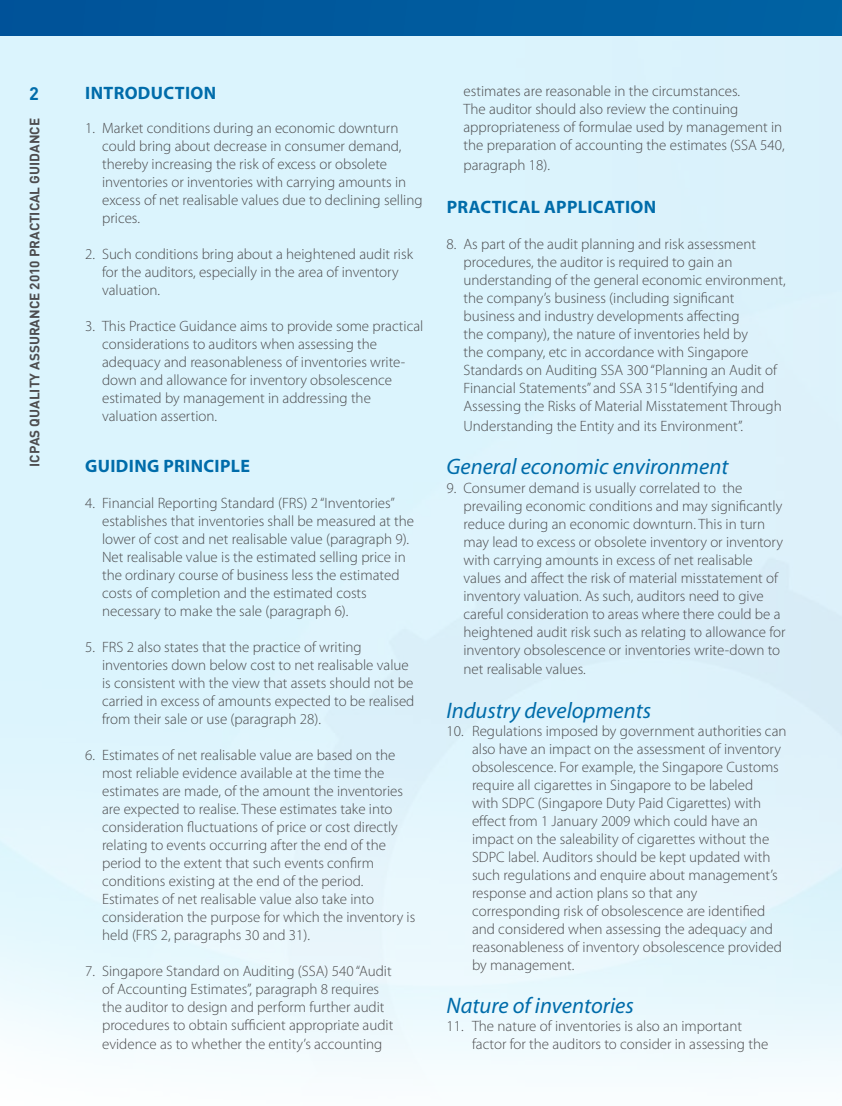
<style>
.page{position:relative;width:842px;height:1106px;background:#fff}
.page>*{position:absolute;margin:0;border:0;box-sizing:border-box;transform-origin:0 0}
.t1{font:italic 22.5px "Myriad Pro";color:#006caa}
.t2{font:700 18px "Myriad Pro";letter-spacing:.02em;color:#006caa}
.t3{font:700 18px "DIN";color:#006caa}
.t4{font:300 15px/18px "Myriad Pro";color:#4b4b4d}
.t5{font:700 13.5px "DIN";color:#4d4d4f}
</style>
<div class="page">
<img style="left:0;top:35px;width:842px;height:1038px">
<div style="left:0;top:0;width:842px;height:35px;background:#005b9e"></div>
<p class="t3" style="left:29px;top:82px;width:11px">2</p>
<p class="t5" style="left:26px;top:466px;width:350px;rotate:-90deg">ICPAS Quality Assurance 2010 Practical Gui dance</p>
<p class="t2" style="left:85px;top:82px;width:132px">INTRODUCTION</p>
<p class="t4" style="left:102px;top:119px;width:322px;text-indent:-17px">1. Market conditions during an economic downturn could bring about decrease in consumer demand, thereby increasing the risk of excess or obsolete inventories or inventories with carrying amounts in excess of net realisable values due to declining selling prices.</p>
<p class="t4" style="left:102px;top:245px;width:312px;text-indent:-17px">2. Such conditions bring about a heightened audit risk for the auditors, especially in the area of inventory valuation.</p>
<p class="t4" style="left:102px;top:317px;width:323px;text-indent:-17px">3. This Practice Guidance aims to provide some practical considerations to auditors when assessing the adequacy and reasonableness of inventories write&shy;down and allowance for inventory obsolescence estimated by management in addressing the valuation assertion.</p>
<p class="t2" style="left:85px;top:456px;width:166px">GUIDING PRINCIPLE</p>
<p class="t4" style="left:102px;top:494px;width:313px;text-indent:-17px">4. Financial Reporting Standard (FRS) 2 “Inventories” establishes that inventories shall be measured at the lower of cost and net realisable value (paragraph 9).<br>Net realisable value is the estimated selling price in the ordinary course of business less the estimated costs of completion and the estimated costs necessary to make the sale (paragraph 6).</p>
<p class="t4" style="left:102px;top:638px;width:314px;text-indent:-17px">5. FRS 2 also states that the practice of writing inventories down below cost to net realisable value is consistent with the view that assets should not be carried in excess of amounts expected to be realised from their sale or use (paragraph 28).</p>
<p class="t4" style="left:102px;top:746px;width:315px;text-indent:-17px">6. Estimates of net realisable value are based on the most reliable evidence available at the time the estimates are made, of the amount the inventories are expected to realise. These estimates take into consideration fluctuations of price or cost directly relating to events occurring after the end of the period to the extent that such events confirm conditions existing at the end of the period.<br>Estimates of net realisable value also take into consideration the purpose for which the inventory is held (FRS 2, paragraphs 30 and 31).</p>
<p class="t4" style="left:102px;top:962px;width:293px;text-indent:-17px">7. Singapore Standard on Auditing (SSA) 540 “Audit of Accounting Estimates”, paragraph 8 requires the auditor to design and perform further audit procedures to obtain sufficient appropriate audit evidence as to whether the entity’s accounting</p>
<p class="t4" style="left:463px;top:83px;width:323px">estimates are reasonable in the circumstances.<br>The auditor should also review the continuing appropriateness of formulae used by management in the preparation of accounting the estimates (SSA 540,</p>
<p class="t4" style="left:463px;top:156px;width:88px">paragraph 18).</p>
<p class="t2" style="left:447px;top:197px;width:110px">PRACTICAL APP</p>
<p class="t2" style="left:578px;top:197px;width:80px">LICATION</p>
<p class="t4" style="left:463px;top:236px;width:324px;text-indent:-17px">8. As part of the audit planning and risk assessment procedures, the auditor is required to gain an understanding of the general economic environment, the company’s business (including significant business and industry developments affecting<br>the company), the nature of inventories held by<br>the company, etc in accordance with Singapore Standards on Auditing SSA 300 “Planning an Audit of Financial Statements” and SSA 315 “Identifying and Assessing the Risks of Material Misstatement Through</p>
<p class="t4" style="left:463px;top:417px;width:281px">Understanding the Entity and its Environment”.</p>
<h1 class="t1" style="left:446px;top:455px;width:283px">General economic environment</h1>
<p class="t4" style="left:463px;top:479px;width:324px;text-indent:-17px">9. Consumer demand is usually correlated to the prevailing economic conditions and may significantly reduce during an economic downturn. This in turn may lead to excess or obsolete inventory or inventory with carrying amounts in excess of net realisable values and affect the risk of material misstatement of inventory valuation. As such, auditors need to give careful consideration to areas where there could be a heightened audit risk such as relating to allowance for inventory obsolescence or inventories write-down to</p>
<p class="t4" style="left:463px;top:660px;width:124px">net realisable values.</p>
<h1 class="t1" style="left:446px;top:698px;width:206px">Industry developments</h1>
<p class="t4" style="left:472px;top:722px;width:316px;text-indent:-26px">10. Regulations imposed by government authorities can also have an impact on the assessment of inventory obsolescence. For example, the Singapore Customs require all cigarettes in Singapore to be labeled<br>with SDPC (Singapore Duty Paid Cigarettes) with effect from 1 January 2009 which could have an impact on the saleability of cigarettes without the SDPC label. Auditors should be kept updated with such regulations and enquire about management’s response and action plans so that any corresponding risk of obsolescence are identified and considered when assessing the adequacy and reasonableness of inventory obsolescence provided by management.</p>
<h1 class="t1" style="left:446px;top:993px;width:189px">Nature of inventories</h1>
<p class="t4" style="left:472px;top:1017px;width:298px;text-indent:-26px">11. The nature of inventories is also an important factor for the auditors to consider in assessing the</p>
</div>
